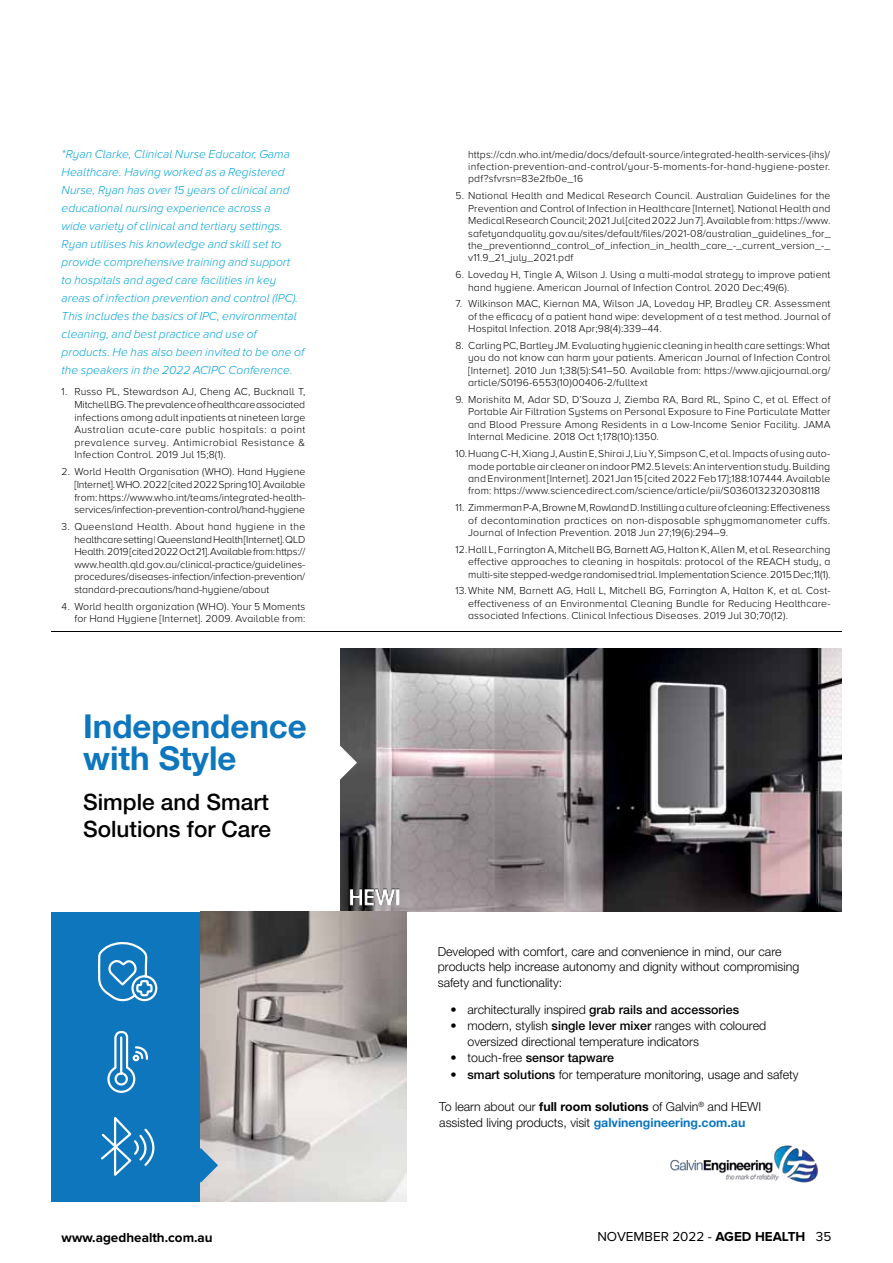
<style>
.page{position:relative;width:893px;height:1263px;background:#fff}
.page>*{position:absolute;margin:0;border:0;box-sizing:border-box;transform-origin:0 0}
.t1{font:700 33px/32.4px "Helvetica Neue LT Pro";color:#0d76bd}
.t2{font:500 22.65px/27px "Helvetica Neue LT Pro";color:#000}
.t3{font:13.5px "Proxima Nova";color:#000}
.t4{font:700 13.5px "Proxima Nova";color:#000}
.t5{font:300 12.3px/14.9px "Helvetica Neue LT Pro";color:#000}
.t6{font:500 12.3px "Helvetica Neue LT Pro";color:#000}
.t7{font:italic 300 12px/18px "Proxima Nova A";letter-spacing:.005em;color:#00a2d9}
.t8{font:300 10.5px/12.5px "Proxima Nova A";letter-spacing:.015em;color:#000;text-align:justify}
.s1{font-weight:500}
.s2{font-weight:300}
.s3{font-weight:700}
.s4{font-weight:700;color:#0d76bd}
.s5{font-family:"Proxima Nova A"}
</style>
<div class="page">
<img style="left:341px;top:648px;width:501px;height:264px">
<div style="left:51px;top:912px;width:289px;height:289px;background:#0d76bd"></div>
<svg style="left:340px;top:745px;width:17px;height:35px"></svg>
<img style="left:201px;top:912px;width:205px;height:289px">
<svg style="left:200px;top:1148px;width:18px;height:34px"></svg>
<img style="left:670px;top:1145px;width:149px;height:38px">
<svg style="left:98px;top:942px;width:60px;height:234px"></svg>
<img style="left:348px;top:887px;width:53px;height:19px">
<hr style="left:51px;top:631px;width:791px;height:1px;background:#000">
<p class="t7" style="left:62px;top:145px;width:244px">*Ryan Clarke, Clinical Nurse Educator, Gama Healthcare. Having worked as a Registered Nurse, Ryan has over 15 years of clinical and educational nursing experience across a<br>wide variety of clinical and tertiary settings.<br>Ryan utilises his knowledge and skill set to provide comprehensive training and support<br>to hospitals and aged care facilities in key areas of infection prevention and control (IPC).<br>This includes the basics of IPC, environmental cleaning, and best practice and use of products. He has also been invited to be one of the speakers in the 2022 ACIPC Conference.</p>
<p class="t8" style="left:74px;top:386px;width:233px;text-indent:-13px">1. Russo PL, Stewardson AJ, Cheng AC, Bucknall T, Mitchell BG. The prevalence of healthcare associated infections among adult inpatients at nineteen large Australian acute-care public hospitals: a point prevalence survey. Antimicrobial Resistance &amp; Infection Control. 2019 Jul 15;8(1).</p>
<p class="t8" style="left:74px;top:465px;width:233px;text-indent:-13px">2. World Health Organisation (WHO). Hand Hygiene [Internet]. WHO. 2022 [cited 2022 Spring 10]. Available from: https://www.who.int/teams/integrated-health&shy;services/infection-prevention-control/hand-hygiene</p>
<p class="t8" style="left:74px;top:520px;width:233px;text-indent:-13px">3. Queensland Health. About hand hygiene in the healthcare setting | Queensland Health [Internet]. QLD Health. 2019 [cited 2022 Oct 21]. Available from: https:// www.health.qld.gov.au/clinical-practice/guidelines&shy;procedures/diseases-infection/infection-prevention/ standard-precautions/hand-hygiene/about</p>
<p class="t8" style="left:62px;top:600px;width:245px;text-align:right">4. World health organization (WHO). Your 5 Moments for Hand Hygiene [Internet]. 2009. Available from:</p>
<h1 class="t1" style="left:83px;top:709px;width:225px">Independence with Style</h1>
<h2 class="t2" style="left:83px;top:788px;width:189px">Simple and Smart<br>Solutions for Care</h2>
<p class="t8" style="left:468px;top:148px;width:364px">https://cdn.who.int/media/docs/default-source/integrated-health-services-(ihs)/ infection-prevention-and-control/your-5-moments-for-hand-hygiene-poster. pdf?sfvrsn=83e2fb0e_16</p>
<p class="t8" style="left:468px;top:189px;width:364px;text-indent:-13px">5. National Health and Medical Research Council. Australian Guidelines for the Prevention and Control of Infection in Healthcare [Internet]. National Health and Medical Research Council; 2021 Jul [cited 2022 Jun 7]. Available from: https://www. safetyandquality.gov.au/sites/default/files/2021-08/australian_guidelines_for_ the_preventionnd_control_of_infection_in_health_care_-_current_version_-_ v11.9_21_july_2021.pdf</p>
<p class="t8" style="left:468px;top:268px;width:364px;text-indent:-13px">6. Loveday H, Tingle A, Wilson J. Using a multi-modal strategy to improve patient hand hygiene. American Journal of Infection Control. 2020 Dec;49(6).</p>
<p class="t8" style="left:468px;top:297px;width:364px;text-indent:-13px">7. Wilkinson MAC, Kiernan MA, Wilson JA, Loveday HP, Bradley CR. Assessment of the efficacy of a patient hand wipe: development of a test method. Journal of Hospital Infection. 2018 Apr;98(4):339–44.</p>
<p class="t8" style="left:468px;top:339px;width:364px;text-indent:-13px">8. Carling PC, Bartley JM. Evaluating hygienic cleaning in health care settings: What you do not know can harm your patients. American Journal of Infection Control [Internet]. 2010 Jun 1;38(5):S41–50. Available from: https://www.ajicjournal.org/ article/S0196-6553(10)00406-2/fulltext</p>
<p class="t8" style="left:468px;top:393px;width:364px;text-indent:-13px">9. Morishita M, Adar SD, D’Souza J, Ziemba RA, Bard RL, Spino C, et al. Effect of Portable Air Filtration Systems on Personal Exposure to Fine Particulate Matter and Blood Pressure Among Residents in a Low-Income Senior Facility. JAMA Internal Medicine. 2018 Oct 1;178(10):1350.</p>
<p class="t8" style="left:468px;top:447px;width:364px;text-indent:-13px">10.Huang C-H, Xiang J, Austin E, Shirai J, Liu Y, Simpson C, et al. Impacts of using auto&shy;mode portable air cleaner on indoor PM2.5 levels: An intervention study. Building and Environment [Internet]. 2021 Jan 15 [cited 2022 Feb 17];188:107444. Available from: https://www.sciencedirect.com/science/article/pii/S0360132320308118</p>
<p class="t8" style="left:468px;top:501px;width:364px;text-indent:-13px">11. Zimmerman P-A, Browne M, Rowland D. Instilling a culture of cleaning: Effectiveness of decontamination practices on non-disposable sphygmomanometer cuffs.<br>Journal of Infection Prevention. 2018 Jun 27;19(6):294–9.</p>
<p class="t8" style="left:468px;top:543px;width:364px;text-indent:-13px">12.Hall L, Farrington A, Mitchell BG, Barnett AG, Halton K, Allen M, et al. Researching effective approaches to cleaning in hospitals: protocol of the REACH study, a multi-site stepped-wedge randomised trial. Implementation Science. 2015 Dec;11(1).</p>
<p class="t8" style="left:468px;top:584px;width:364px;text-indent:-13px">13.White NM, Barnett AG, Hall L, Mitchell BG, Farrington A, Halton K, et al. Cost&shy;effectiveness of an Environmental Cleaning Bundle for Reducing Healthcare&shy;associated Infections. Clinical Infectious Diseases. 2019 Jul 30;70(12).</p>
<p class="t5" style="left:438px;top:944px;width:363px">Developed with comfort, care and convenience in mind, our care products help increase autonomy and dignity without compromising</p>
<p class="t5" style="left:438px;top:975px;width:126px">safety and functionality:</p>
<p class="t5" style="left:450px;top:1002px;width:290px">• architecturally inspired <span class="s1">grab rails and accessories</span></p>
<p class="t5" style="left:467px;top:1017px;width:300px;line-height:16.4px;text-indent:-17px">• modern, stylish <span class="s1">single lever mixer</span> ranges with coloured oversized directional temperature indicators</p>
<p class="t6" style="left:450px;top:1051px;width:165px"><span class="s2">• touch-free</span> sensor tapware</p>
<p class="t5" style="left:450px;top:1067px;width:350px">• <span class="s1">smart solutions</span> for temperature monitoring, usage and safety</p>
<p class="t5" style="left:439px;top:1098px;width:324px;line-height:16.5px">To learn about our <span class="s3">full room solutions</span> of Galvin<sup>®</sup> and HEWI assisted living products, visit <span class="s4">galvinengineering.com.au</span></p>
<p class="t4" style="left:62px;top:1229px;width:153px">www.agedhealth.com.au</p>
<p class="t3" style="left:597px;top:1229px;width:235px">NOVEMBER 2022 <span class="s5">-</span> <span class="s3">aged health</span> <span class="s5">35</span></p>
</div>
